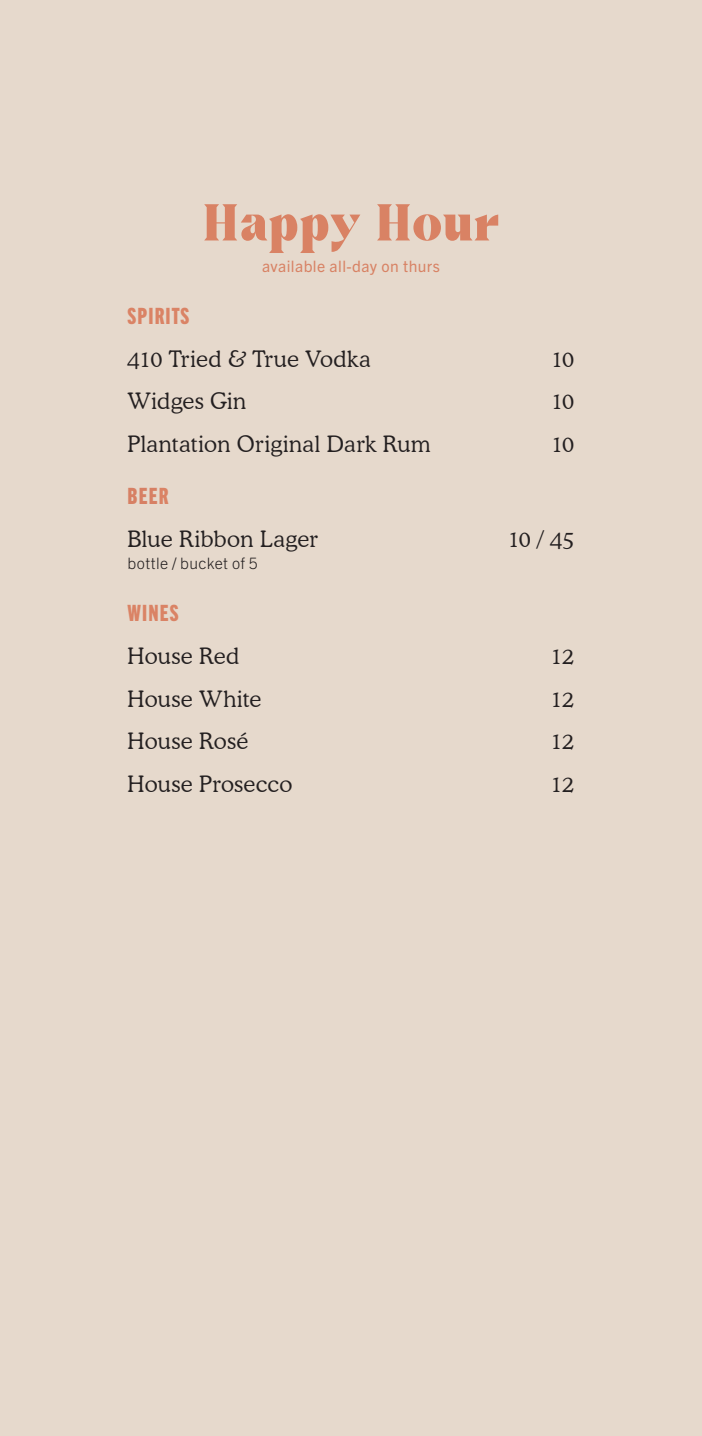
<style>
.page{position:relative;width:702px;height:1436px;background:#fff}
.page>*{position:absolute;margin:0;border:0;box-sizing:border-box;transform-origin:0 0}
.menu_header_-_centra{font:900 51.75px "Cako";letter-spacing:-.01em;color:#d98264}
.Menu_Item{font:300 22.5px "Cooper BT";letter-spacing:.015em;color:#231f20}
.Drinks_Header{font:22.5px "Trade Gothic Next LT Pro Hv Cm";letter-spacing:.05em;color:#da8365}
.Drinks_Header-2{font:22.5px "Trade Gothic Next LT Pro Hv Cm";color:#d78064}
.Menu_TIming{font:15.75px "Trade Gothic Next LT Pro";letter-spacing:.025em;color:#d88264}
.Menu_Description{font:300 15.75px "Trade Gothic Next LT Pro";letter-spacing:.02em;color:#231f20}
.s1{color:#da8365}
</style>
<div class="page">
<div style="left:0;top:0;width:702px;height:1435px;background:#e6d9cc"></div>
<p class="menu_header_-_centra" style="left:202px;top:192px;width:299px">Happy Hour</p>
<p class="Menu_TIming" style="left:262px;top:255px;width:179px">available all-day on thurs</p>
<p class="Drinks_Header" style="left:128px;top:300px;width:63px">SPIRITS</p>
<p class="Menu_Item" style="left:128px;top:345px;width:245px">410 Tried &amp; True Vodka</p>
<p class="Menu_Item" style="left:551px;top:345px;width:25px">10</p>
<p class="Menu_Item" style="left:128px;top:387px;width:120px">Widges Gin</p>
<p class="Menu_Item" style="left:551px;top:387px;width:25px">10</p>
<p class="Menu_Item" style="left:128px;top:430px;width:304px">Plantation Original Dark Rum</p>
<p class="Menu_Item" style="left:551px;top:430px;width:25px">10</p>
<p class="Drinks_Header-2" style="left:128px;top:480px;width:42px">BEE<span class="s1">R</span></p>
<p class="Menu_Item" style="left:128px;top:525px;width:192px">Blue Ribbon Lager</p>
<p class="Menu_Item" style="left:508px;top:525px;width:68px">10 / 45</p>
<p class="Menu_Description" style="left:128px;top:552px;width:131px">bottle / bucket of 5</p>
<p class="Drinks_Header" style="left:128px;top:597px;width:53px">WINES</p>
<p class="Menu_Item" style="left:128px;top:642px;width:113px">House Red</p>
<p class="Menu_Item" style="left:550px;top:642px;width:25px">12</p>
<p class="Menu_Item" style="left:128px;top:684px;width:135px">House White</p>
<p class="Menu_Item" style="left:550px;top:684px;width:25px">12</p>
<p class="Menu_Item" style="left:128px;top:727px;width:122px">House Rosé</p>
<p class="Menu_Item" style="left:550px;top:727px;width:25px">12</p>
<p class="Menu_Item" style="left:128px;top:770px;width:166px">House Prosecco</p>
<p class="Menu_Item" style="left:550px;top:770px;width:25px">12</p>
</div>
